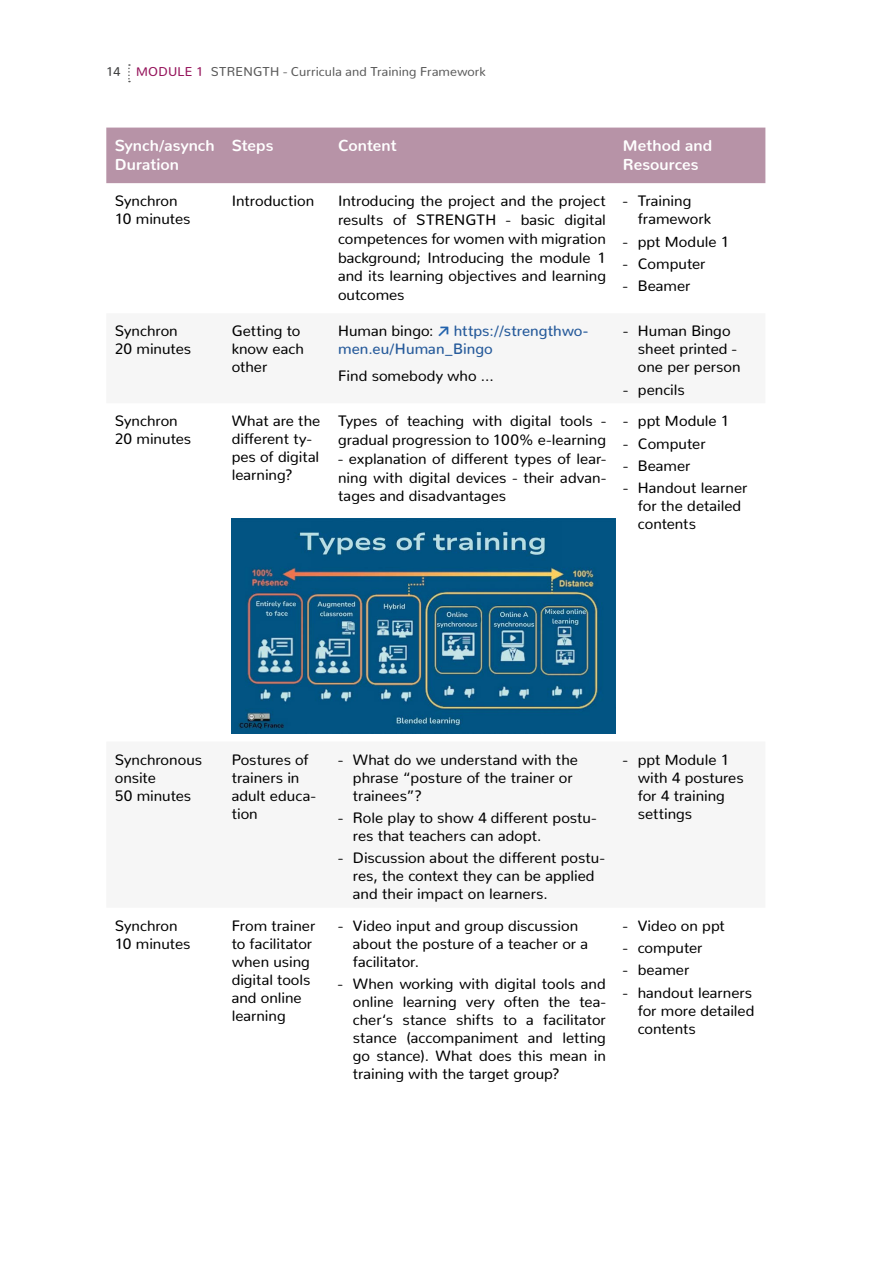
<style>
.page{position:relative;width:893px;height:1263px;background:#fff}
.page>*{position:absolute;margin:0;border:0;box-sizing:border-box;transform-origin:0 0}
.t1{font:700 15.75px/18.9px "Nunito";letter-spacing:.005em;color:#fff}
.t2{font:15px/18px "Nunito";color:#000}
.t3{font:500 15px/18px "Nunito";letter-spacing:.005em;color:#275b9b}
.t4{font:12.75px "Nunito";letter-spacing:.005em;color:#5a5a5a}
.s1{color:#3f3f40}
.s2{color:#96155c}
.s3{font-weight:400;color:#000}
.s4{font-family:"Calibri";font-weight:700;color:#2363ad}
</style>
<div class="page">
<svg style="left:128px;top:64px;width:2px;height:18px"></svg>
<div style="left:106px;top:128px;width:659px;height:55px;background:#b793a7"></div>
<img style="left:232px;top:518px;width:383px;height:215px">
<p class="t4" style="left:106px;top:61px;width:381px"><span class="s1">14</span> <span class="s2">MODULE 1</span> STRENGTH - Curricula and Training Framework</p>
<p class="t1" style="left:115px;top:135px;width:101px">Synch/asynch<br>Duration</p>
<p class="t1" style="left:232px;top:135px;width:43px">Steps</p>
<p class="t1" style="left:338px;top:135px;width:60px">Content</p>
<p class="t1" style="left:623px;top:135px;width:91px">Method and<br>Resources</p>
<p class="t2" style="left:115px;top:190px;width:77px">Synchron<br>10 minutes</p>
<p class="t2" style="left:232px;top:190px;width:84px">Introduction</p>
<p class="t2" style="left:338px;top:190px;width:269px;line-height:18.8px;text-align:justify">Introducing the project and the project results of STRENGTH - basic digital competences for women with migration background; Introducing the module 1 and its learning objectives and learning outcomes</p>
<p class="t2" style="left:638px;top:190px;width:75px;text-indent:-15px">- Training framework</p>
<p class="t2" style="left:623px;top:231px;width:108px">- ppt Module 1</p>
<p class="t2" style="left:623px;top:253px;width:84px">- Computer</p>
<p class="t2" style="left:623px;top:275px;width:69px">- Beamer</p>
<p class="t2" style="left:115px;top:321px;width:78px">Synchron<br>20 minutes</p>
<p class="t2" style="left:232px;top:321px;width:74px">Getting to know each other</p>
<p class="t3" style="left:338px;top:320px;width:251px"><span class="s3">Human bingo:</span> <span class="s4">↗</span> https://strengthwo&shy;men.eu/Human_Bingo</p>
<p class="t2" style="left:338px;top:365px;width:157px">Find somebody who …</p>
<p class="t2" style="left:115px;top:410px;width:78px">Synchron<br>20 minutes</p>
<p class="t2" style="left:232px;top:410px;width:90px">What are the different ty&shy;pes of digital learning?</p>
<p class="t2" style="left:338px;top:410px;width:269px;line-height:18.8px">Types of teaching with digital tools - gradual progression to 100% e-learning</p>
<p class="t2" style="left:338px;top:448px;width:269px;line-height:18.8px;text-align:justify">- explanation of different types of lear&shy;ning with digital devices - their advan&shy;tages and disadvantages</p>
<p class="t2" style="left:638px;top:321px;width:104px;text-indent:-15px">- Human Bingo sheet printed - one per person</p>
<p class="t2" style="left:623px;top:379px;width:63px">- pencils</p>
<p class="t2" style="left:623px;top:410px;width:108px">- ppt Module 1</p>
<p class="t2" style="left:623px;top:433px;width:84px">- Computer</p>
<p class="t2" style="left:623px;top:455px;width:69px">- Beamer</p>
<p class="t2" style="left:638px;top:477px;width:111px;text-indent:-15px">- Handout learner for the detailed contents</p>
<p class="t2" style="left:115px;top:749px;width:89px">Synchronous onsite<br>50 minutes</p>
<p class="t2" style="left:232px;top:749px;width:86px">Postures of trainers in adult educa&shy;tion</p>
<p class="t2" style="left:353px;top:749px;width:227px;text-indent:-15px">- What do we understand with the phrase “posture of the trainer or trainees”?</p>
<p class="t2" style="left:353px;top:807px;width:245px;text-indent:-15px">- Role play to show 4 different postu&shy;res that teachers can adopt.</p>
<p class="t2" style="left:353px;top:847px;width:253px;text-indent:-15px">- Discussion about the different postu&shy;res, the context they can be applied and their impact on learners.</p>
<p class="t2" style="left:115px;top:915px;width:77px">Synchron<br>10 minutes</p>
<p class="t2" style="left:232px;top:915px;width:85px">From trainer to facilitator when using digital tools and online learning</p>
<p class="t2" style="left:353px;top:915px;width:237px;text-indent:-15px">- Video input and group discussion about the posture of a teacher or a facilitator.</p>
<p class="t2" style="left:353px;top:973px;width:254px;text-align:justify;text-indent:-15px">- When working with digital tools and online learning very often the tea&shy;cher‘s stance shifts to a facilitator stance (accompaniment and letting go stance). What does this mean in training with the target group?</p>
<p class="t2" style="left:638px;top:749px;width:107px;text-indent:-15px">- ppt Module 1 with 4 postures for 4 training settings</p>
<p class="t2" style="left:623px;top:915px;width:104px">- Video on ppt</p>
<p class="t2" style="left:623px;top:937px;width:81px">- computer</p>
<p class="t2" style="left:623px;top:959px;width:68px">- beamer</p>
<p class="t2" style="left:638px;top:982px;width:118px;text-indent:-15px">- handout learners for more detailed contents</p>
</div>
